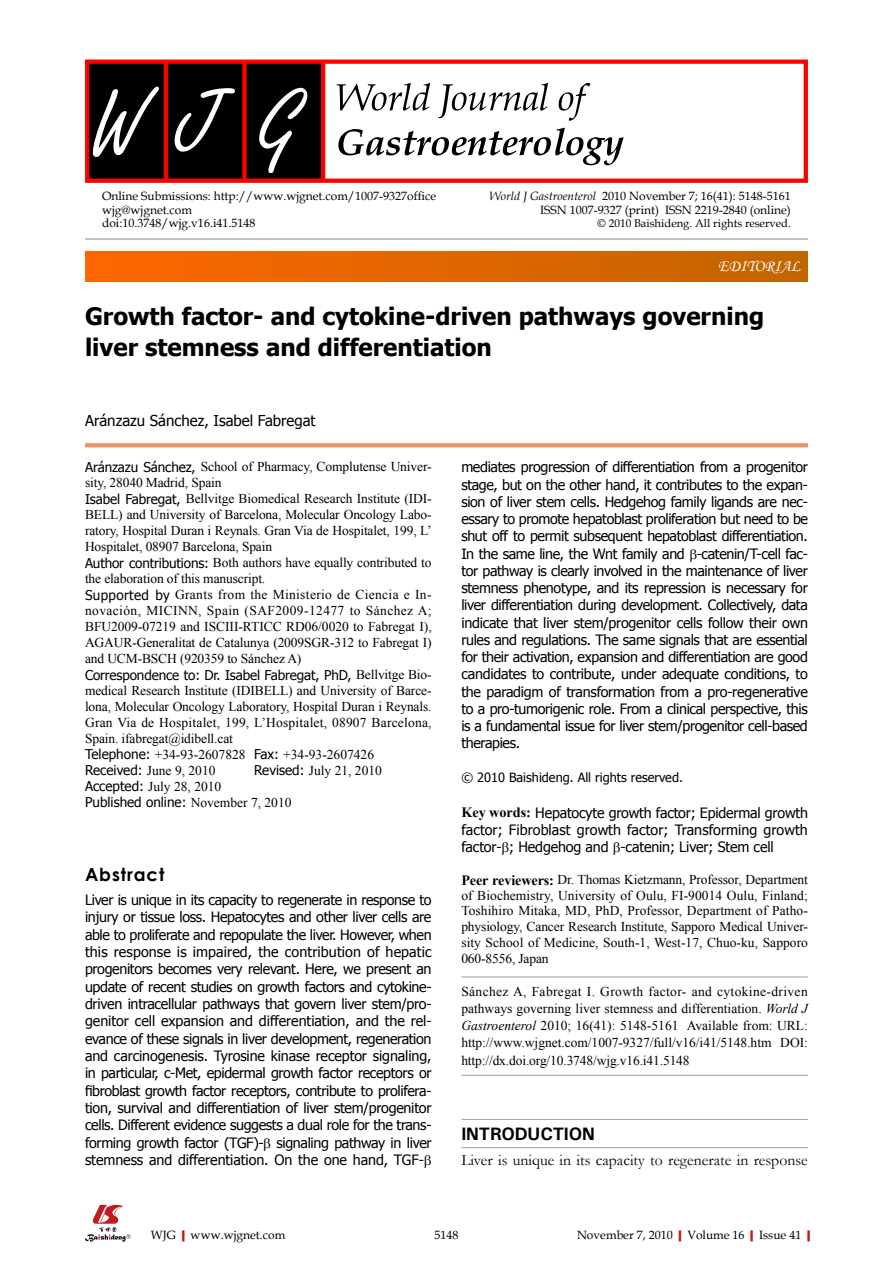
<style>
.page{position:relative;width:893px;height:1263px;background:#fff}
.page>*{position:absolute;margin:0;border:0;box-sizing:border-box;transform-origin:0 0}
.t1{font:700 24px/31.5px "Tahoma";color:#000}
.t2{font:700 18px "Univers";letter-spacing:-.01em;color:#000}
.t3{font:700 18px "Century Gothic";letter-spacing:.05em;color:#000}
.t4{font:16.5px "Monotype Corsiva";color:#fff}
.t5{font:15.75px "Garamond";color:#000}
.t6{font:15px "Tahoma";color:#000}
.t7{font:14.25px/17.2px "Tahoma";letter-spacing:-.01em;color:#000;text-align:justify}
.t8{font:13.5px/16px "Times New Roman";letter-spacing:-.01em;color:#000}
.t9{font:13.5px "Tahoma";letter-spacing:-.01em;color:#000}
.t10{font:12.75px "Tahoma";color:#000}
.t11{font:12px/13.5px "Book Antiqua";color:#000;text-align:right}
.t12{font:11.25px "Book Antiqua";color:#000}
.s1{font-style:italic}
.s2{font-family:"Tahoma"}
.s3{font-family:"Times New Roman"}
.s4{font-family:"Times New Roman";font-weight:700}
.s5{font-weight:700;font-size:14.25px}
.s6{font-weight:700;color:#c01920}
</style>
<div class="page">
<svg style="left:85px;top:443px;width:723px;height:4px;background:#f1976a"></svg>
<div style="left:85px;top:252px;width:723px;height:29px;background:linear-gradient(to right,#f60,#c16500)"></div>
<hr style="left:85px;top:239px;width:723px;height:1px;background:#898989">
<div style="left:87px;top:61px;width:236px;height:121px;background:#000"></div>
<hr style="left:164px;top:61px;width:4px;height:121px;background:#f00">
<div style="left:242px;top:61px;width:5px;height:121px;background:#f00"></div>
<hr style="left:321px;top:61px;width:4px;height:121px;background:#f00">
<div style="left:85px;top:60px;width:723px;height:123px;border:4px solid #f00"></div>
<svg style="left:259px;top:88px;width:48px;height:85px"></svg>
<svg style="left:175px;top:88px;width:60px;height:64px"></svg>
<svg style="left:93px;top:87px;width:66px;height:70px"></svg>
<svg style="left:337px;top:83px;width:253px;height:38px"></svg>
<svg style="left:338px;top:128px;width:286px;height:37px"></svg>
<hr style="left:461px;top:1119px;width:347px;height:1px;background:#9f9fa0">
<hr style="left:461px;top:1147px;width:347px;height:1px;background:#9f9fa0">
<hr style="left:461px;top:977px;width:347px;height:1px;background:#9f9fa0">
<hr style="left:461px;top:1075px;width:347px;height:1px;background:#9f9fa0">
<svg style="left:85px;top:1205px;width:46px;height:37px"></svg>
<p class="t11" style="left:102px;top:189px;width:336px;text-align:left">Online Submissions: http://www.wjgnet.com/1007-9327office wjg@wjgnet.com<br>doi:10.3748/wjg.v16.i41.5148</p>
<p class="t11" style="left:489px;top:189px;width:303px"><span class="s1">World J Gastroenterol</span> 2010 November 7; 16(41): 5148-5161<br>ISSN 1007-9327 (print) ISSN 2219-2840 (online)</p>
<p class="t12" style="left:598px;top:215px;width:195px">© 2010 Baishideng. All rights reserved.</p>
<p class="t4" style="left:718px;top:256px;width:84px">EDITORIAL</p>
<h1 class="t1" style="left:85px;top:298px;width:681px">Growth factor- and cytokine-driven pathways governing liver stemness and differentiation</h1>
<p class="t6" style="left:85px;top:410px;width:232px">Aránzazu Sánchez, Isabel Fabregat</p>
<p class="t8" style="left:85px;top:459px;width:348px"><span class="s2">Aránzazu Sánchez,</span> School of Pharmacy, Complutense Univer&shy;sity, 28040 Madrid, Spain<br><span class="s2">Isabel Fabregat,</span> Bellvitge Biomedical Research Institute (IDI-BELL) and University of Barcelona, Molecular Oncology Labo&shy;ratory, Hospital Duran i Reynals. Gran Via de Hospitalet, 199, L’ Hospitalet, 08907 Barcelona, Spain<br><span class="s2">Author contributions:</span> Both authors have equally contributed to the elaboration of this manuscript.<br><span class="s2">Supported by</span> Grants from the Ministerio de Ciencia e In&shy;novación, MICINN, Spain (SAF2009-12477 to Sánchez A; BFU2009-07219 and ISCIII-RTICC RD06/0020 to Fabregat I), AGAUR-Generalitat de Catalunya (2009SGR-312 to Fabregat I) and UCM-BSCH (920359 to Sánchez A)</p>
<p class="t9" style="left:85px;top:665px;width:348px">Correspondence to: Dr. Isabel Fabregat, PhD, <span class="s3">Bellvitge Bio-</span></p>
<p class="t8" style="left:85px;top:682px;width:348px">medical Research Institute (IDIBELL) and University of Barce&shy;lona, Molecular Oncology Laboratory, Hospital Duran i Reynals.<br>Gran Via de Hospitalet, 199, L’Hospitalet, 08907 Barcelona, Spain. ifabregat@idibell.cat<br><span class="s2">Telephone:</span> +34-93-2607828 <span class="s2">Fax:</span> +34-93-2607426<br><span class="s2">Received:</span> June 9, 2010</p>
<p class="t8" style="left:254px;top:762px;width:129px"><span class="s2">Revised:</span> July 21, 2010</p>
<p class="t8" style="left:85px;top:778px;width:138px"><span class="s2">Accepted:</span> July 28, 2010</p>
<p class="t9" style="left:85px;top:793px;width:208px">Published online: <span class="s3">November 7, 2010</span></p>
<p class="t3" style="left:85px;top:861px;width:81px">Abstract</p>
<p class="t7" style="left:85px;top:890px;width:348px">Liver is unique in its capacity to regenerate in response to injury or tissue loss. Hepatocytes and other liver cells are able to proliferate and repopulate the liver. However, when this response is impaired, the contribution of hepatic progenitors becomes very relevant. Here, we present an update of recent studies on growth factors and cytokine&shy;driven intracellular pathways that govern liver stem/pro&shy;genitor cell expansion and differentiation, and the rel&shy;evance of these signals in liver development, regeneration and carcinogenesis. Tyrosine kinase receptor signaling, in particular, c-Met, epidermal growth factor receptors or fibroblast growth factor receptors, contribute to prolifera&shy;tion, survival and differentiation of liver stem/progenitor cells. Different evidence suggests a dual role for the trans&shy;forming growth factor (TGF)- signaling pathway in liver stemness and differentiation. On the one hand, TGF-</p>
<p class="t7" style="left:461px;top:458px;width:348px">mediates progression of differentiation from a progenitor stage, but on the other hand, it contributes to the expan&shy;sion of liver stem cells. Hedgehog family ligands are nec&shy;essary to promote hepatoblast proliferation but need to be shut off to permit subsequent hepatoblast differentiation.<br>In the same line, the Wnt family and -catenin/T-cell fac&shy;tor pathway is clearly involved in the maintenance of liver stemness phenotype, and its repression is necessary for liver differentiation during development. Collectively, data indicate that liver stem/progenitor cells follow their own rules and regulations. The same signals that are essential for their activation, expansion and differentiation are good candidates to contribute, under adequate conditions, to the paradigm of transformation from a pro-regenerative to a pro-tumorigenic role. From a clinical perspective, this is a fundamental issue for liver stem/progenitor cell-based therapies.</p>
<p class="t10" style="left:461px;top:768px;width:223px">© 2010 Baishideng. All rights reserved.</p>
<p class="t7" style="left:461px;top:803px;width:348px"><span class="s4">Key words:</span> Hepatocyte growth factor; Epidermal growth factor; Fibroblast growth factor; Transforming growth factor- ; Hedgehog and -catenin; Liver; Stem cell</p>
<p class="t8" style="left:461px;top:872px;width:348px;line-height:15.6px;text-align:justify"><span class="s5">Peer reviewers:</span> Dr. Thomas Kietzmann, Professor, Department of Biochemistry, University of Oulu, FI-90014 Oulu, Finland; Toshihiro Mitaka, MD, PhD, Professor, Department of Patho&shy;physiology, Cancer Research Institute, Sapporo Medical Univer&shy;sity School of Medicine, South-1, West-17, Chuo-ku, Sapporo 060-8556, Japan</p>
<p class="t8" style="left:461px;top:982px;width:348px;line-height:17.2px;text-align:justify">Sánchez A, Fabregat I. Growth factor- and cytokine-driven pathways governing liver stemness and differentiation. <span class="s1">World J Gastroenterol</span> 2010; 16(41): 5148-5161 Available from: URL: http://www.wjgnet.com/1007-9327/full/v16/i41/5148.htm DOI: http://dx.doi.org/10.3748/wjg.v16.i41.5148</p>
<p class="t2" style="left:461px;top:1122px;width:135px">INTRODUCTION</p>
<p class="t5" style="left:461px;top:1149px;width:348px">Liver is unique in its capacity to regenerate in response</p>
<p class="t11" style="left:151px;top:1227px;width:136px">WJG<span class="s6">|</span>www.wjgnet.com</p>
<p class="t11" style="left:434px;top:1227px;width:25px">5148</p>
<p class="t11" style="left:577px;top:1227px;width:240px">November 7, 2010<span class="s6">|</span>Volume 16<span class="s6">|</span>Issue 41<span class="s6">|</span></p>
</div>
